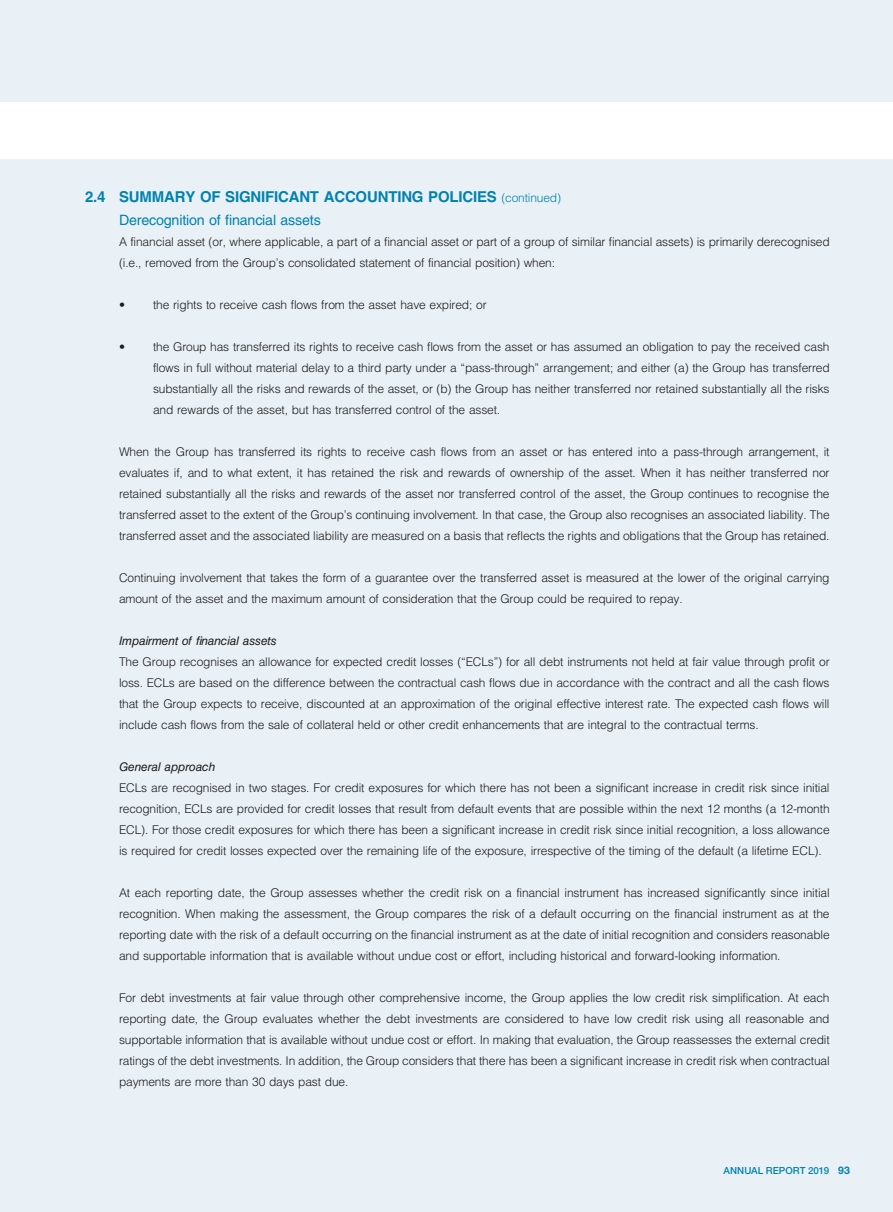
<style>
.page{position:relative;width:893px;height:1212px;background:#eaf1f6}
.page>*{position:absolute;margin:0;border:0;box-sizing:border-box;transform-origin:0 0}
.t1{font:700 15px "Helvetica LT Std";letter-spacing:-.015em;color:#0082af}
.t2{font:14.25px "Helvetica LT Std";letter-spacing:-.015em;color:#0082af}
.t3{font:300 12px/21px "Helvetica LT Std";letter-spacing:-.015em;color:#1c1c1b;text-align:justify}
.t4{font:italic 12px "Helvetica LT Std";letter-spacing:-.015em;color:#1c1c1b}
.t5{font:500 9.75px "Helvetica Neue LT Std";letter-spacing:.005em;color:#0082af}
.s1{font-weight:300;font-size:12px}
.s2{font-weight:700;font-size:10.5px}
</style>
<div class="page">
<div style="left:0;top:102px;width:893px;height:56px;background:#fff"></div>
<p class="t1" style="left:85px;top:188px;width:478px">2.4 SUMMARY OF SIGNIFICANT ACCOUNTING POLICIES <span class="s1">(continued)</span></p>
<p class="t2" style="left:119px;top:212px;width:203px">Derecognition of financial assets</p>
<p class="t3" style="left:119px;top:231px;width:712px">A financial asset (or, where applicable, a part of a financial asset or part of a group of similar financial assets) is primarily derecognised (i.e., removed from the Group’s consolidated statement of financial position) when:</p>
<p class="t3" style="left:119px;top:294px;width:369px">• the rights to receive cash flows from the asset have expired; or</p>
<p class="t3" style="left:153px;top:336px;width:678px;text-indent:-34px">• the Group has transferred its rights to receive cash flows from the asset or has assumed an obligation to pay the received cash flows in full without material delay to a third party under a “pass-through” arrangement; and either (a) the Group has transferred substantially all the risks and rewards of the asset, or (b) the Group has neither transferred nor retained substantially all the risks and rewards of the asset, but has transferred control of the asset.</p>
<p class="t3" style="left:119px;top:441px;width:712px">When the Group has transferred its rights to receive cash flows from an asset or has entered into a pass-through arrangement, it evaluates if, and to what extent, it has retained the risk and rewards of ownership of the asset. When it has neither transferred nor retained substantially all the risks and rewards of the asset nor transferred control of the asset, the Group continues to recognise the transferred asset to the extent of the Group’s continuing involvement. In that case, the Group also recognises an associated liability. The transferred asset and the associated liability are measured on a basis that reflects the rights and obligations that the Group has retained.</p>
<p class="t3" style="left:119px;top:567px;width:712px">Continuing involvement that takes the form of a guarantee over the transferred asset is measured at the lower of the original carrying amount of the asset and the maximum amount of consideration that the Group could be required to repay.</p>
<p class="t4" style="left:119px;top:634px;width:159px">Impairment of financial assets</p>
<p class="t3" style="left:119px;top:651px;width:712px">The Group recognises an allowance for expected credit losses (“ECLs”) for all debt instruments not held at fair value through profit or loss. ECLs are based on the difference between the contractual cash flows due in accordance with the contract and all the cash flows that the Group expects to receive, discounted at an approximation of the original effective interest rate. The expected cash flows will include cash flows from the sale of collateral held or other credit enhancements that are integral to the contractual terms.</p>
<p class="t4" style="left:119px;top:760px;width:98px">General approach</p>
<p class="t3" style="left:119px;top:777px;width:712px">ECLs are recognised in two stages. For credit exposures for which there has not been a significant increase in credit risk since initial recognition, ECLs are provided for credit losses that result from default events that are possible within the next 12 months (a 12-month ECL). For those credit exposures for which there has been a significant increase in credit risk since initial recognition, a loss allowance is required for credit losses expected over the remaining life of the exposure, irrespective of the timing of the default (a lifetime ECL).</p>
<p class="t3" style="left:119px;top:882px;width:712px">At each reporting date, the Group assesses whether the credit risk on a financial instrument has increased significantly since initial recognition. When making the assessment, the Group compares the risk of a default occurring on the financial instrument as at the reporting date with the risk of a default occurring on the financial instrument as at the date of initial recognition and considers reasonable and supportable information that is available without undue cost or effort, including historical and forward-looking information.</p>
<p class="t3" style="left:119px;top:987px;width:712px">For debt investments at fair value through other comprehensive income, the Group applies the low credit risk simplification. At each reporting date, the Group evaluates whether the debt investments are considered to have low credit risk using all reasonable and supportable information that is available without undue cost or effort. In making that evaluation, the Group reassesses the external credit ratings of the debt investments. In addition, the Group considers that there has been a significant increase in credit risk when contractual payments are more than 30 days past due.</p>
<p class="t5" style="left:724px;top:1164px;width:128px">ANNUAL REPORT 2019 <span class="s2">93</span></p>
</div>
